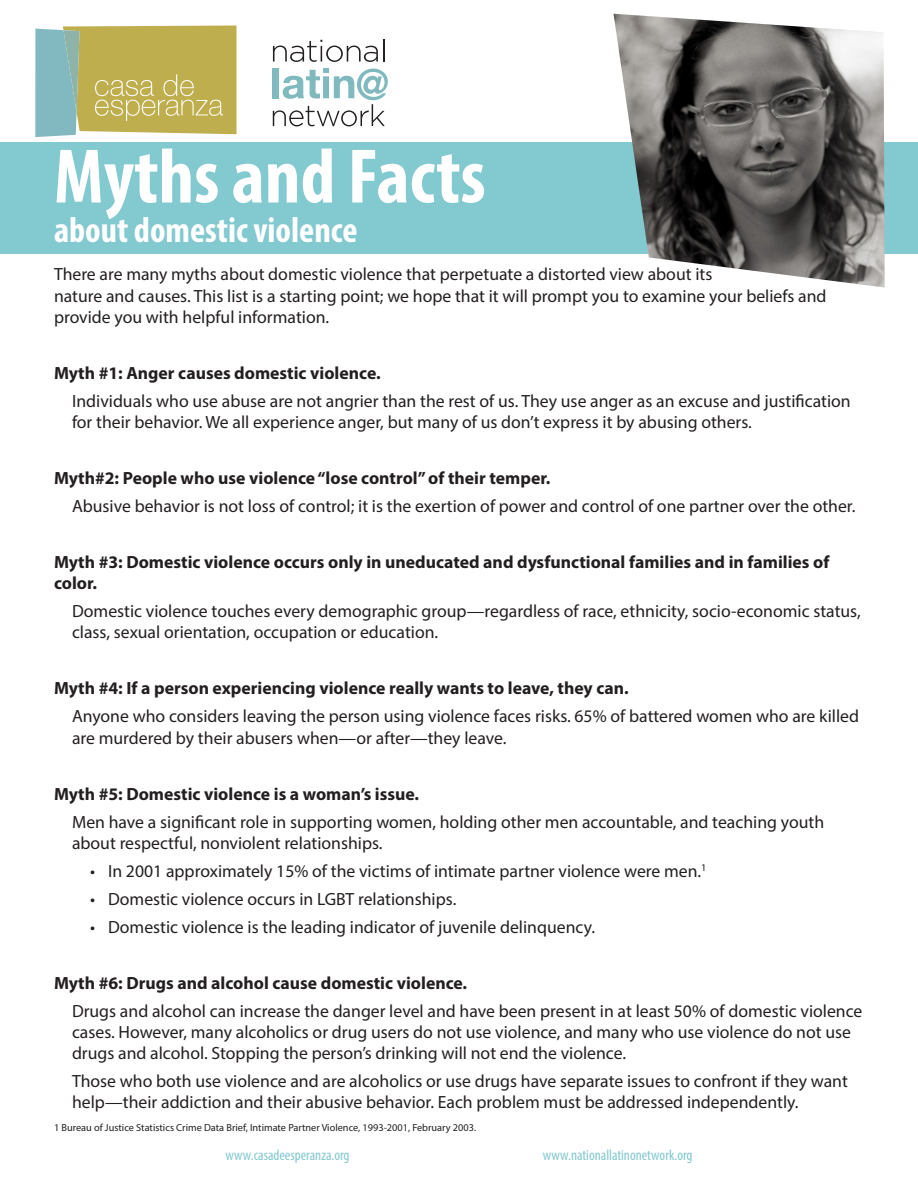
<style>
.page{position:relative;width:918px;height:1188px;background:#fff}
.page>*{position:absolute;margin:0;border:0;box-sizing:border-box;transform-origin:0 0}
.t1{font:700 condensed 78px "Myriad Pro";color:#fff}
.t2{font:700 condensed 36px "Myriad Pro";color:#fff}
.t3{font:17.7px/21.3px "Myriad Pro";color:#231f20}
.t4{font:700 17.7px/21.3px "Myriad Pro";color:#231f20}
.t5{font:condensed 15px "Myriad Pro";color:#82c9d0}
.t6{font:10.35px "Myriad Pro";color:#231f20}
</style>
<div class="page">
<svg style="left:35px;top:26px;width:201px;height:111px;background:#b7b671"></svg>
<div style="left:0;top:142px;width:918px;height:112px;background:#82c9d0"></div>
<img style="left:614px;top:14px;width:271px;height:274px">
<svg style="left:273px;top:39px;width:111px;height:23px"></svg>
<svg style="left:273px;top:68px;width:115px;height:58px"></svg>
<p class="t1" style="left:54px;top:128px;width:433px">Myths and Facts</p>
<p class="t2" style="left:54px;top:207px;width:305px">about domestic violence</p>
<p class="t3" style="left:54px;top:263px;width:774px">There are many myths about domestic violence that perpetuate a distorted view about its<br>nature and causes. This list is a starting point; we hope that it will prompt you to examine your beliefs and provide you with helpful information.</p>
<p class="t4" style="left:54px;top:362px;width:328px">Myth #1: Anger causes domestic violence.</p>
<p class="t3" style="left:72px;top:390px;width:780px">Individuals who use abuse are not angrier than the rest of us. They use anger as an excuse and justification for their behavior. We all experience anger, but many of us don’t express it by abusing others.</p>
<p class="t4" style="left:54px;top:467px;width:498px">Myth#2: People who use violence “lose control” of their temper.</p>
<p class="t3" style="left:72px;top:495px;width:785px">Abusive behavior is not loss of control; it is the exertion of power and control of one partner over the other.</p>
<p class="t4" style="left:54px;top:551px;width:777px">Myth #3: Domestic violence occurs only in uneducated and dysfunctional families and in families of color.</p>
<p class="t3" style="left:72px;top:600px;width:790px">Domestic violence touches every demographic group—regardless of race, ethnicity, socio-economic status, class, sexual orientation, occupation or education.</p>
<p class="t4" style="left:54px;top:677px;width:576px">Myth #4: If a person experiencing violence really wants to leave, they can.</p>
<p class="t3" style="left:72px;top:705px;width:789px">Anyone who considers leaving the person using violence faces risks. 65% of battered women who are killed are murdered by their abusers when—or after—they leave.</p>
<p class="t4" style="left:54px;top:782px;width:367px">Myth #5: Domestic violence is a woman’s issue.</p>
<p class="t3" style="left:72px;top:811px;width:754px">Men have a significant role in supporting women, holding other men accountable, and teaching youth about respectful, nonviolent relationships.</p>
<p class="t3" style="left:90px;top:860px;width:618px">• In 2001 approximately 15% of the victims of intimate partner violence were men.<sup>1</sup></p>
<p class="t3" style="left:90px;top:888px;width:368px">• Domestic violence occurs in LGBT relationships.</p>
<p class="t3" style="left:90px;top:916px;width:507px">• Domestic violence is the leading indicator of juvenile delinquency.</p>
<p class="t4" style="left:54px;top:972px;width:415px">Myth #6: Drugs and alcohol cause domestic violence.</p>
<p class="t3" style="left:72px;top:1000px;width:792px">Drugs and alcohol can increase the danger level and have been present in at least 50% of domestic violence cases. However, many alcoholics or drug users do not use violence, and many who use violence do not use drugs and alcohol. Stopping the person’s drinking will not end the violence.</p>
<p class="t3" style="left:72px;top:1070px;width:777px">Those who both use violence and are alcoholics or use drugs have separate issues to confront if they want help—their addiction and their abusive behavior. Each problem must be addressed independently.</p>
<p class="t6" style="left:54px;top:1121px;width:424px">1 Bureau of Justice Statistics Crime Data Brief, Intimate Partner Violence, 1993-2001, February 2003.</p>
<p class="t5" style="left:225px;top:1146px;width:126px">www.casadeesperanza.org</p>
<p class="t5" style="left:543px;top:1146px;width:151px">www.nationallatinonetwork.org</p>
</div>
